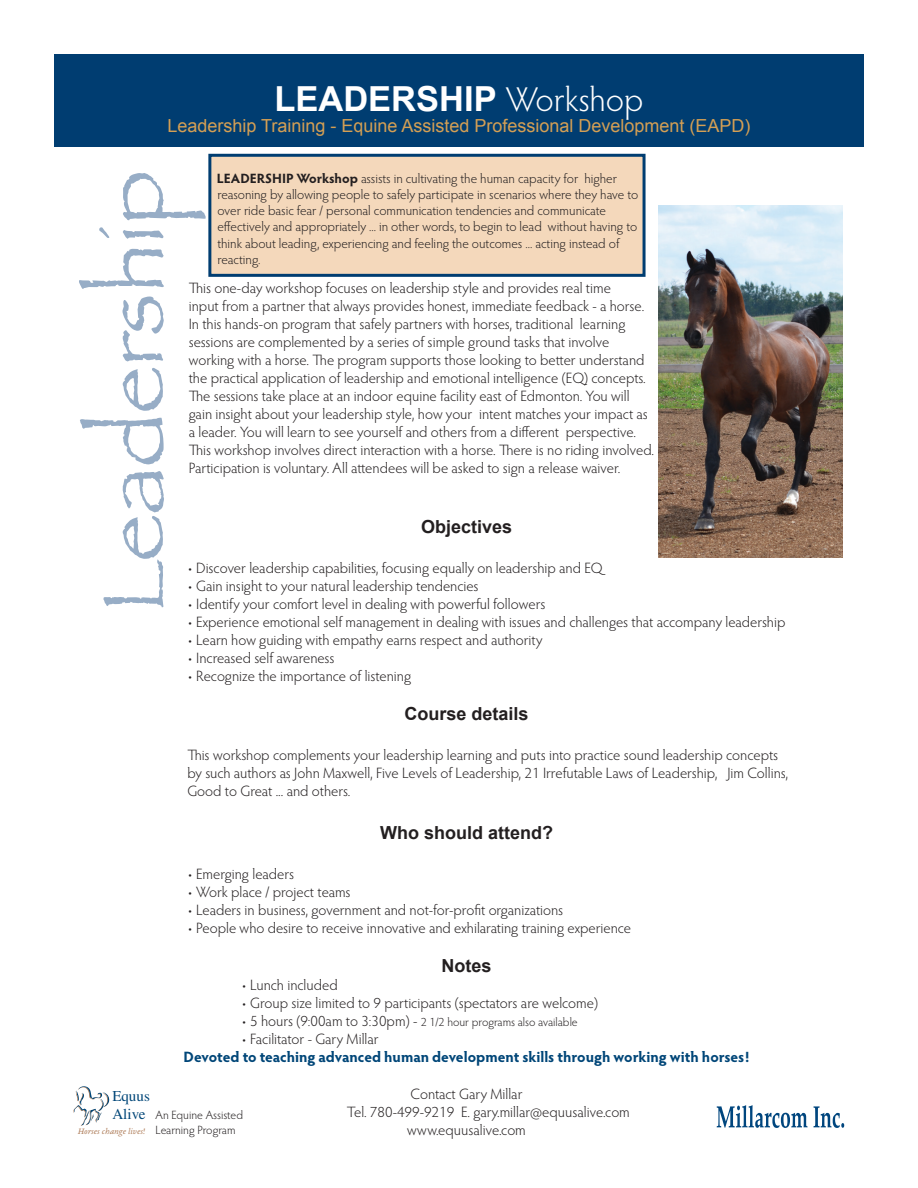
<style>
.page{position:relative;width:918px;height:1188px;background:#fff}
.page>*{position:absolute;margin:0;border:0;box-sizing:border-box;transform-origin:0 0}
.t1{font:88.5px "Papyrus";color:#97adc6}
.t2{font:700 34.5px "Arial";color:#fff}
.t3{font:18px "Arial";color:#d49f54}
.t4{font:700 18px "Arial";color:#231f20}
.t5{font:300 15px/18px "Hypatia Sans Pro";color:#231f20}
.t6{font:700 15px "Hypatia Sans Pro";letter-spacing:-.005em;color:#004678}
.t7{font:15px/18px "STIX General";color:#004678}
.t8{font:300 13.5px "Hypatia Sans Pro";color:#231f20}
.t9{font:300 12px/14.4px "Hypatia Sans Pro";color:#231f20}
.t10{font:italic 9px "EB Garamond 08";color:#b48665}
.s1{font-family:"Hypatia Sans Pro";font-weight:300}
.s2{font-weight:700}
.s3{font-size:15px}
</style>
<div class="page">
<div style="left:54px;top:54px;width:810px;height:92px;background:#003d71"></div>
<svg style="left:73px;top:1086px;width:37px;height:40px"></svg>
<img style="left:658px;top:205px;width:185px;height:352px">
<div style="left:210px;top:155px;width:434px;height:120px;background:#f4d8bb"></div>
<div style="left:208px;top:154px;width:438px;height:123px;border:3px solid #003d71"></div>
<svg style="left:717px;top:1105px;width:90px;height:23px"></svg>
<svg style="left:814px;top:1106px;width:30px;height:22px"></svg>
<p class="t2" style="left:274px;top:76px;width:371px">LEADERSHIP <span class="s1">Workshop</span></p>
<p class="t3" style="left:167px;top:114px;width:585px">Leadership Training - Equine Assisted Professional Development (EAPD)</p>
<p class="t8" style="left:217px;top:169px;width:402px"><span class="s2">LEADERSHIP Workshop</span> assists in cultivating the human capacity for higher</p>
<p class="t8" style="left:217px;top:186px;width:422px">reasoning by allowing people to safely participate in scenarios where they have to</p>
<p class="t8" style="left:217px;top:202px;width:390px">over ride basic fear / personal communication tendencies and communicate</p>
<p class="t8" style="left:217px;top:218px;width:421px">effectively and appropriately ... in other words, to begin to lead without having to</p>
<p class="t8" style="left:217px;top:234px;width:404px">think about leading, experiencing and feeling the outcomes ... acting instead of</p>
<p class="t8" style="left:217px;top:250px;width:45px">reacting.</p>
<p class="t1" style="left:80px;top:613px;width:444px;rotate:-90deg">Leadership</p>
<p class="t5" style="left:189px;top:279px;width:424px">This one-day workshop focuses on leadership style and provides real time</p>
<p class="t5" style="left:189px;top:297px;width:457px">input from a partner that always provides honest, immediate feedback - a horse.<br>In this hands-on program that safely partners with horses, traditional learning</p>
<p class="t5" style="left:189px;top:333px;width:459px">sessions are complemented by a series of simple ground tasks that involve working with a horse. The program supports those looking to better understand the practical application of leadership and emotional intelligence (EQ) concepts.<br>The sessions take place at an indoor equine facility east of Edmonton. You will</p>
<p class="t5" style="left:189px;top:405px;width:467px">gain insight about your leadership style, how your intent matches your impact as a leader. You will learn to see yourself and others from a different perspective.<br>This workshop involves direct interaction with a horse. There is no riding involved.<br>Participation is voluntary. All attendees will be asked to sign a release waiver.</p>
<p class="t4" style="left:421px;top:515px;width:93px">Objectives</p>
<p class="t5" style="left:187px;top:558px;width:417px">• Discover leadership capabilities, focusing equally on leadership and EQ</p>
<p class="t5" style="left:187px;top:576px;width:293px">• Gain insight to your natural leadership tendencies</p>
<p class="t5" style="left:187px;top:594px;width:360px">• Identify your comfort level in dealing with powerful followers</p>
<p class="t5" style="left:187px;top:612px;width:600px">• Experience emotional self management in dealing with issues and challenges that accompany leadership</p>
<p class="t5" style="left:187px;top:630px;width:357px">• Learn how guiding with empathy earns respect and authority</p>
<p class="t5" style="left:187px;top:648px;width:148px">• Increased self awareness</p>
<p class="t5" style="left:187px;top:666px;width:225px">• Recognize the importance of listening</p>
<p class="t4" style="left:405px;top:702px;width:126px">Course details</p>
<p class="t5" style="left:187px;top:746px;width:592px">This workshop complements your leadership learning and puts into practice sound leadership concepts</p>
<p class="t5" style="left:187px;top:764px;width:602px">by such authors as John Maxwell, Five Levels of Leadership, 21 Irrefutable Laws of Leadership, Jim Collins,<br>Good to Great ... and others.</p>
<p class="t4" style="left:380px;top:821px;width:174px">Who should attend?</p>
<p class="t5" style="left:187px;top:864px;width:108px">• Emerging leaders</p>
<p class="t5" style="left:187px;top:882px;width:165px">• Work place / project teams</p>
<p class="t5" style="left:187px;top:900px;width:377px">• Leaders in business, government and not-for-profit organizations</p>
<p class="t5" style="left:187px;top:918px;width:445px">• People who desire to receive innovative and exhilarating training experience</p>
<p class="t4" style="left:442px;top:954px;width:52px">Notes</p>
<p class="t5" style="left:241px;top:976px;width:98px">• Lunch included</p>
<p class="t5" style="left:241px;top:994px;width:358px">• Group size limited to 9 participants (spectators are welcome)</p>
<p class="t9" style="left:241px;top:1015px;width:338px"><span class="s3">• 5 hours (9:00am to 3:30pm) -</span> 2 1/2 hour programs also available</p>
<p class="t5" style="left:241px;top:1030px;width:139px">• Facilitator - Gary Millar</p>
<p class="t6" style="left:184px;top:1047px;width:567px">Devoted to teaching advanced human development skills through working with horses!</p>
<p class="t7" style="left:112px;top:1088px;width:39px">Equus<br>Alive</p>
<p class="t10" style="left:78px;top:1125px;width:69px">Horses change lives!</p>
<p class="t9" style="left:156px;top:1108px;width:89px">An Equine Assisted<br>Learning Program</p>
<p class="t5" style="left:411px;top:1085px;width:113px">Contact Gary Millar</p>
<p class="t5" style="left:347px;top:1103px;width:285px">Tel. 780-499-9219 E. gary.millar@equusalive.com</p>
<p class="t5" style="left:407px;top:1121px;width:120px">www.equusalive.com</p>
</div>
